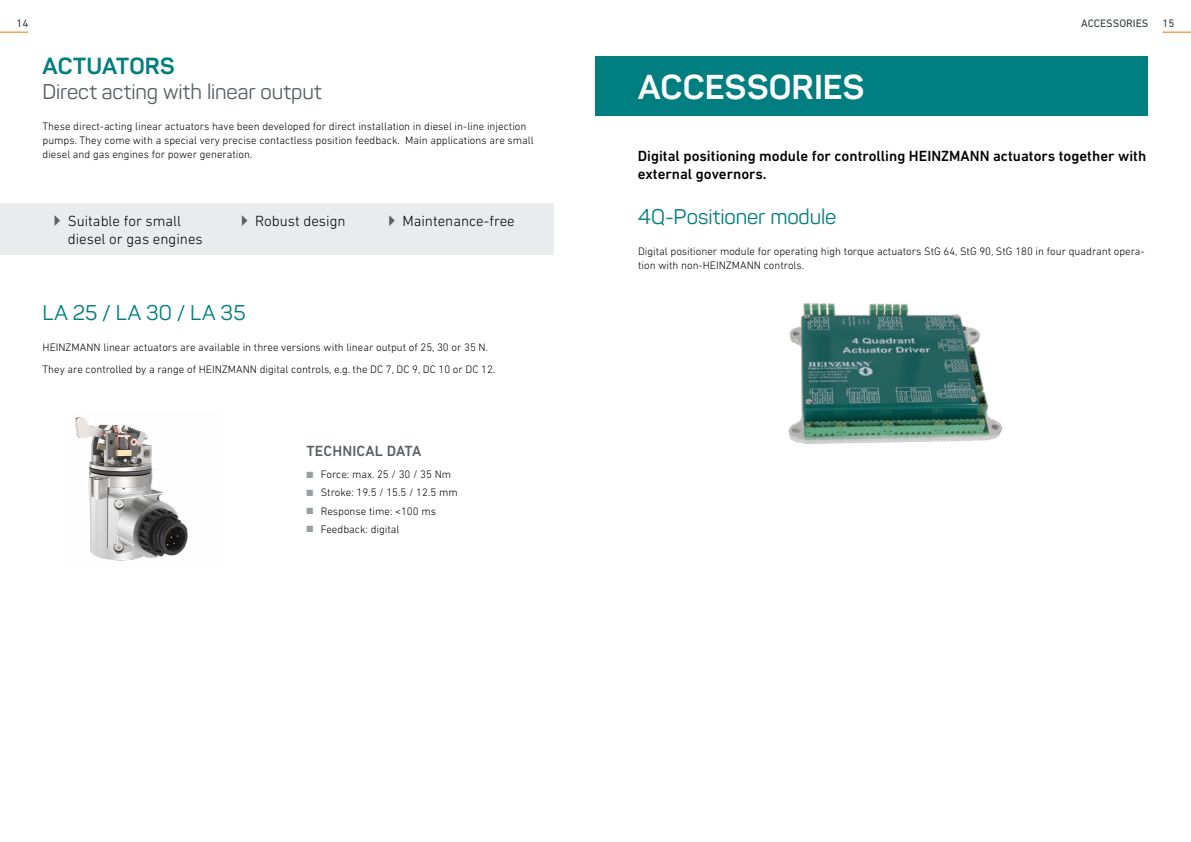
<style>
.page{position:relative;width:1191px;height:842px;background:#fff}
.page>*{position:absolute;margin:0;border:0;box-sizing:border-box;transform-origin:0 0}
.t1{font:700 34px "Sahar";letter-spacing:.01em;color:#fff}
.t2{font:700 23px "Sahar";letter-spacing:.005em;color:#007e80}
.t3{font:21px "Sahar";letter-spacing:-.005em;color:#575f62}
.t4{font:21px "Sahar";letter-spacing:-.005em;color:#007e80}
.t5{font:21px "Sahar";letter-spacing:.03em;color:#007e80}
.t6{font:500 15px/18px "DIN Next LT Pro";color:#000}
.t7{font:300 15px/18px "DIN Next LT Pro";color:#000}
.t8{font:500 15px "DIN Next LT Pro";letter-spacing:.01em;color:#575f62}
.t9{font:300 11px/14px "DIN Next LT Pro";color:#000}
.t10{font:11px "DIN Next LT Pro";color:#34393b}
.s1{color:#97a0a4}
</style>
<div class="page">
<svg style="left:0;top:32px;width:28px;height:1px"></svg>
<svg style="left:1162px;top:32px;width:29px;height:1px"></svg>
<div style="left:0;top:203px;width:553px;height:52px;background:#e9ebec"></div>
<img style="left:75px;top:417px;width:113px;height:144px">
<div style="left:595px;top:57px;width:553px;height:59px;background:#007e80"></div>
<img style="left:788px;top:303px;width:215px;height:142px">
<p class="t10" style="left:16px;top:17px;width:13px">14</p>
<p class="t10" style="left:1081px;top:17px;width:69px">ACCESSORIES</p>
<p class="t10" style="left:1162px;top:17px;width:13px">15</p>
<h2 class="t2" style="left:43px;top:51px;width:133px">ACTUATORS</h2>
<h3 class="t3" style="left:43px;top:79px;width:281px">Direct acting with linear output</h3>
<p class="t9" style="left:43px;top:119px;width:492px">These direct-acting linear actuators have been developed for direct installation in diesel in-line injection pumps. They come with a special very precise contactless position feedback. Main applications are small diesel and gas engines for power generation.</p>
<h3 class="t7" style="left:68px;top:211px;width:137px">Suitable for small diesel or gas engines</h3>
<h3 class="t7" style="left:255px;top:211px;width:92px">Robust design</h3>
<h3 class="t7" style="left:402px;top:211px;width:114px">Maintenance-free</h3>
<h3 class="t5" style="left:43px;top:300px;width:205px">LA 25 / LA 30 / LA 35</h3>
<p class="t9" style="left:43px;top:336px;width:454px;line-height:22.5px">HEINZMANN linear actuators are available in three versions with linear output of 25, 30 or 35 N.<br>They are controlled by a range of HEINZMANN digital controls, e.g. the DC 7, DC 9, DC 10 or DC 12.</p>
<h3 class="t8" style="left:306px;top:442px;width:116px">TECHNICAL DATA</h3>
<p class="t9" style="left:306px;top:467px;width:146px"><span class="s1">■</span> Force: max. 25 / 30 / 35 Nm</p>
<p class="t9" style="left:306px;top:485px;width:153px"><span class="s1">■</span> Stroke: 19.5 / 15.5 / 12.5 mm</p>
<p class="t9" style="left:306px;top:504px;width:131px"><span class="s1">■</span> Response time: &lt;100 ms</p>
<p class="t9" style="left:306px;top:522px;width:94px"><span class="s1">■</span> Feedback: digital</p>
<h1 class="t1" style="left:638px;top:66px;width:228px">ACCESSORIES</h1>
<h3 class="t6" style="left:638px;top:147px;width:510px">Digital positioning module for controlling HEINZMANN actuators together with external governors.</h3>
<h3 class="t4" style="left:638px;top:204px;width:200px">4Q-Positioner module</h3>
<p class="t9" style="left:638px;top:244px;width:508px">Digital positioner module for operating high torque actuators StG 64, StG 90, StG 180 in four quadrant opera&shy;tion with non-HEINZMANN controls.</p>
</div>
